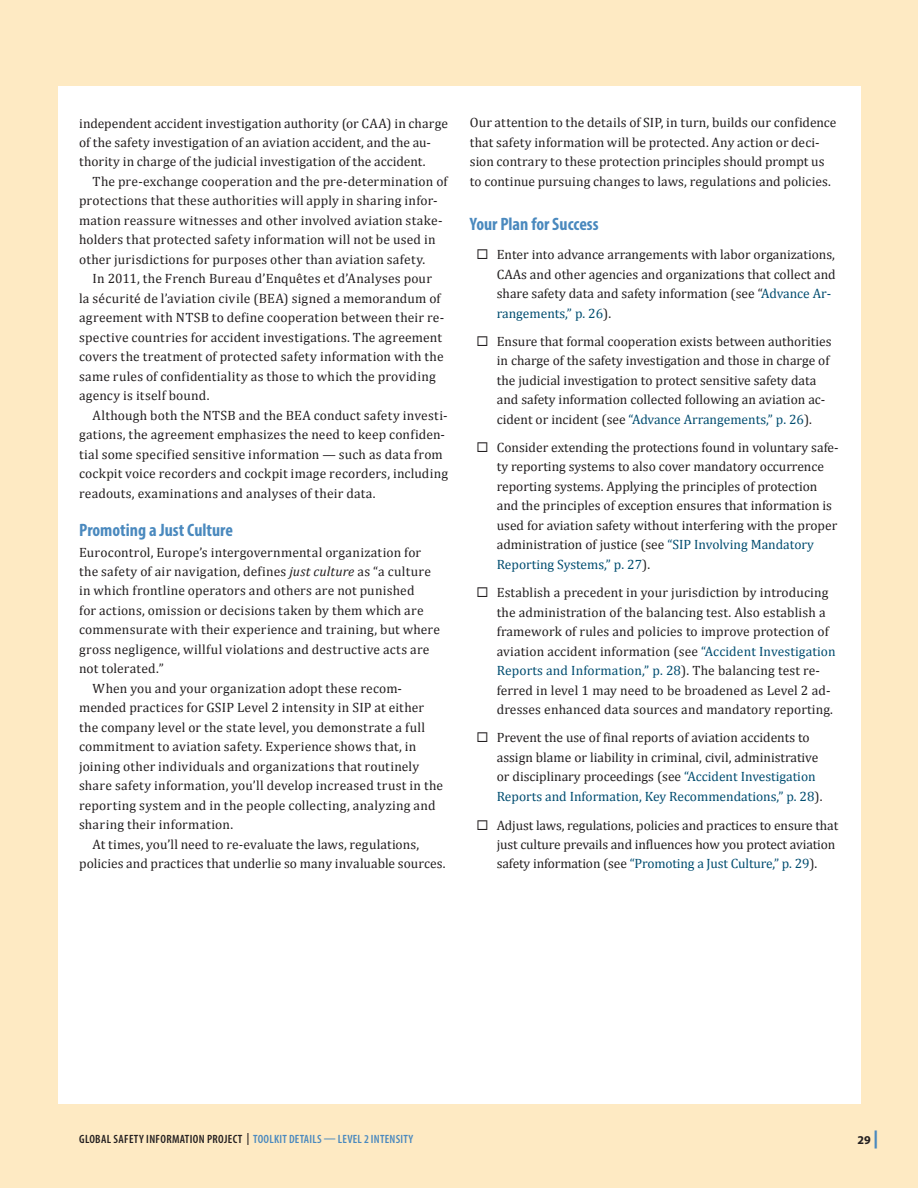
<style>
.page{position:relative;width:918px;height:1188px;background:#feeac3}
.page>*{position:absolute;margin:0;border:0;box-sizing:border-box;transform-origin:0 0}
.Subhead_Level_2{font:700 condensed 18px "Myriad Pro";color:#4a89be}
.Body_Text{font:13.5px/19.5px "Cambria";color:#231f20}
.Body_Text_Post_Subhe{font:13.5px/19.5px "Cambria";letter-spacing:.015em;color:#231f20}
.t1{font:600 condensed 12px "Myriad Pro";letter-spacing:.025em;color:#231f20}
.t2{font:700 12px "Myriad Pro";color:#231f20}
.s1{font-style:italic}
.s2{color:#004d70}
.s3{color:#4a89be}
.s4{font-weight:900;font-size:18px;color:#4a89be}
</style>
<div class="page">
<div style="left:58px;top:86px;width:802px;height:1018px;background:#fff"></div>
<p class="Body_Text" style="left:79px;top:113px;width:370px">independent accident investigation authority (or CAA) in charge of the safety investigation of an aviation accident, and the au&shy;thority in charge of the judicial investigation of the accident.</p>
<p class="Body_Text" style="left:79px;top:172px;width:370px;text-indent:14px">The pre-exchange cooperation and the pre-determination of protections that these authorities will apply in sharing infor&shy;mation reassure witnesses and other involved aviation stake&shy;holders that protected safety information will not be used in other jurisdictions for purposes other than aviation safety.</p>
<p class="Body_Text" style="left:79px;top:269px;width:367px;text-indent:14px">In 2011, the French Bureau d’Enquêtes et d’Analyses pour la sécurité de l’aviation civile (BEA) signed a memorandum of agreement with NTSB to define cooperation between their re&shy;spective countries for accident investigations. The agreement covers the treatment of protected safety information with the same rules of confidentiality as those to which the providing agency is itself bound.</p>
<p class="Body_Text" style="left:79px;top:406px;width:371px;text-indent:14px">Although both the NTSB and the BEA conduct safety investi&shy;gations, the agreement emphasizes the need to keep confiden&shy;tial some specified sensitive information — such as data from cockpit voice recorders and cockpit image recorders, including readouts, examinations and analyses of their data.</p>
<p class="Subhead_Level_2" style="left:79px;top:518px;width:155px">Promoting a Just Culture</p>
<p class="Body_Text_Post_Subhe" style="left:79px;top:542px;width:362px">Eurocontrol, Europe’s intergovernmental organization for the safety of air navigation, defines <span class="s1">just culture</span> as “a culture in which frontline operators and others are not punished<br>for actions, omission or decisions taken by them which are commensurate with their experience and training, but where gross negligence, willful violations and destructive acts are not tolerated.”</p>
<p class="Body_Text" style="left:79px;top:679px;width:366px;text-indent:14px">When you and your organization adopt these recom&shy;mended practices for GSIP Level 2 intensity in SIP at either the company level or the state level, you demonstrate a full commitment to aviation safety. Experience shows that, in joining other individuals and organizations that routinely share safety information, you’ll develop increased trust in the reporting system and in the people collecting, analyzing and sharing their information.</p>
<p class="Body_Text" style="left:79px;top:835px;width:368px;text-indent:14px">At times, you’ll need to re-evaluate the laws, regulations, policies and practices that underlie so many invaluable sources.</p>
<p class="Body_Text" style="left:470px;top:113px;width:368px">Our attention to the details of SIP, in turn, builds our confidence that safety information will be protected. Any action or deci&shy;sion contrary to these protection principles should prompt us to continue pursuing changes to laws, regulations and policies.</p>
<p class="Subhead_Level_2" style="left:470px;top:212px;width:130px">Your Plan for Success</p>
<p class="Body_Text" style="left:497px;top:245px;width:341px;text-indent:-20px">◻ Enter into advance arrangements with labor organizations, CAAs and other agencies and organizations that collect and share safety data and safety information (see “<span class="s2">Advance Ar&shy;rangements,” p. 26</span>).</p>
<p class="Body_Text" style="left:497px;top:331px;width:336px;text-indent:-20px">◻ Ensure that formal cooperation exists between authorities in charge of the safety investigation and those in charge of the judicial investigation to protect sensitive safety data and safety information collected following an aviation ac&shy;cident or incident (see <span class="s2">“Advance Arrangements,” p. 26</span>).</p>
<p class="Body_Text" style="left:497px;top:438px;width:343px;text-indent:-20px">◻ Consider extending the protections found in voluntary safe&shy;ty reporting systems to also cover mandatory occurrence reporting systems. Applying the principles of protection and the principles of exception ensures that information is used for aviation safety without interfering with the proper administration of justice (see <span class="s2">“SIP Involving Mandatory Reporting Systems,” p. 27</span>).</p>
<p class="Body_Text" style="left:497px;top:583px;width:341px;text-indent:-20px">◻ Establish a precedent in your jurisdiction by introducing the administration of the balancing test. Also establish a framework of rules and policies to improve protection of aviation accident information (see <span class="s2">“Accident Investigation Reports and Information,” p. 28</span>). The balancing test re&shy;ferred in level 1 may need to be broadened as Level 2 ad&shy;dresses enhanced data sources and mandatory reporting.</p>
<p class="Body_Text" style="left:497px;top:728px;width:327px;text-indent:-20px">◻ Prevent the use of final reports of aviation accidents to assign blame or liability in criminal, civil, administrative or disciplinary proceedings (see <span class="s2">“Accident Investigation Reports and Information, Key Recommendations,” p. 28</span>).</p>
<p class="Body_Text" style="left:497px;top:815px;width:343px;text-indent:-20px">◻ Adjust laws, regulations, policies and practices to ensure that just culture prevails and influences how you protect aviation safety information (see <span class="s2">“Promoting a Just Culture,” p. 29</span>).</p>
<p class="t1" style="left:79px;top:1132px;width:336px">GLOBAL SAFETY INFORMATION PROJECT | <span class="s3">TOOLKIT DETAILS — LEVEL 2 INTENSITY</span></p>
<p class="t2" style="left:858px;top:1132px;width:23px">29<span class="s4">|</span></p>
</div>
